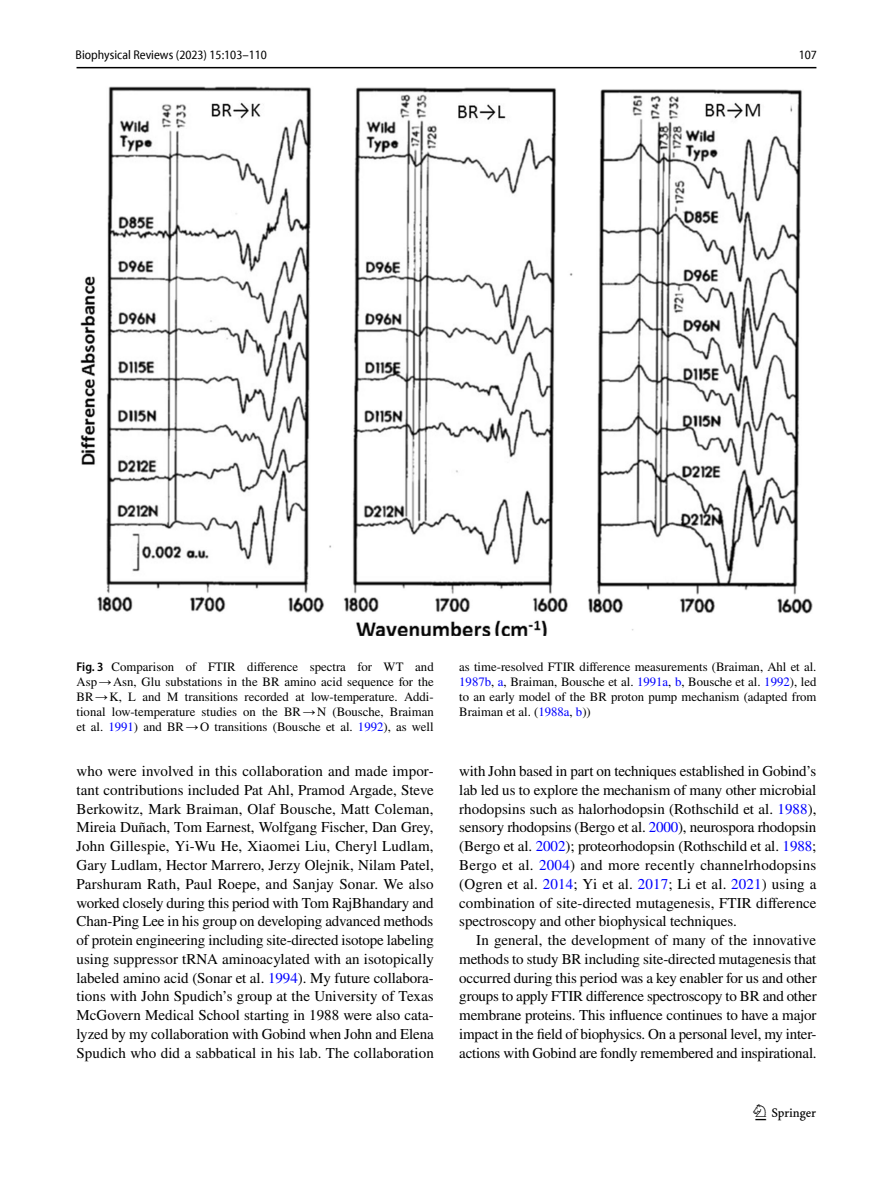
<style>
.page{position:relative;width:893px;height:1187px;background:#fff}
.page>*{position:absolute;margin:0;border:0;box-sizing:border-box;transform-origin:0 0}
.t1{font:22.5px "Springnew Regular 3";color:#000}
.t2{font:15px/18.8px "STIX";letter-spacing:-.005em;color:#000;text-align:justify}
.t3{font:12.75px/15px "STIX";color:#000;text-align:justify}
.t4{font:semi-condensed 12.75px "Myriad Pro Unic";color:#000}
.s1{font-family:"Myriad Pro";font-weight:600;font-stretch:semi-condensed}
.s2{font-family:"Times New Roman"}
.s3{color:#00f}
</style>
<div class="page">
<hr style="left:77px;top:67px;width:739px;height:1px;background:#000">
<img style="left:81px;top:87px;width:731px;height:548px">
<p class="t4" style="left:76px;top:50px;width:193px">Biophysical Reviews (2023) 15:103–110</p>
<p class="t4" style="left:799px;top:50px;width:20px">107</p>
<p class="t3" style="left:77px;top:660px;width:359px"><span class="s1">Fig. 3</span> Comparison of FTIR difference spectra for WT and Asp<span class="s2">→</span>Asn, Glu substations in the BR amino acid sequence for the BR<span class="s2">→</span>K, L and M transitions recorded at low-temperature. Addi&shy;tional low-temperature studies on the BR<span class="s2">→</span>N (Bousche, Braiman et al. <span class="s3">1991</span>) and BR<span class="s2">→</span>O transitions (Bousche et al. <span class="s3">1992</span>), as well</p>
<p class="t3" style="left:459px;top:660px;width:359px">as time-resolved FTIR difference measurements (Braiman, Ahl et al.<br><span class="s3">1987b</span>, <span class="s3">a</span>, Braiman, Bousche et al. <span class="s3">1991a</span>, <span class="s3">b</span>, Bousche et al. <span class="s3">1992</span>), led to an early model of the BR proton pump mechanism (adapted from Braiman et al. (<span class="s3">1988a</span>, <span class="s3">b</span>))</p>
<p class="t2" style="left:77px;top:762px;width:359px">who were involved in this collaboration and made impor&shy;tant contributions included Pat Ahl, Pramod Argade, Steve Berkowitz, Mark Braiman, Olaf Bousche, Matt Coleman, Mireia Duñach, Tom Earnest, Wolfgang Fischer, Dan Grey, John Gillespie, Yi-Wu He, Xiaomei Liu, Cheryl Ludlam, Gary Ludlam, Hector Marrero, Jerzy Olejnik, Nilam Patel, Parshuram Rath, Paul Roepe, and Sanjay Sonar. We also worked closely during this period with Tom RajBhandary and Chan-Ping Lee in his group on developing advanced methods of protein engineering including site-directed isotope labeling using suppressor tRNA aminoacylated with an isotopically labeled amino acid (Sonar et al. <span class="s3">1994</span>). My future collabora&shy;tions with John Spudich’s group at the University of Texas McGovern Medical School starting in 1988 were also cata&shy;lyzed by my collaboration with Gobind when John and Elena Spudich who did a sabbatical in his lab. The collaboration</p>
<p class="t2" style="left:459px;top:762px;width:359px">with John based in part on techniques established in Gobind’s lab led us to explore the mechanism of many other microbial rhodopsins such as halorhodopsin (Rothschild et al. <span class="s3">1988</span>), sensory rhodopsins (Bergo et al. <span class="s3">2000</span>), neurospora rhodopsin (Bergo et al. <span class="s3">2002</span>); proteorhodopsin (Rothschild et al. <span class="s3">1988</span>; Bergo et al. <span class="s3">2004</span>) and more recently channelrhodopsins (Ogren et al. <span class="s3">2014</span>; Yi et al. <span class="s3">2017</span>; Li et al. <span class="s3">2021</span>) using a combination of site-directed mutagenesis, FTIR difference spectroscopy and other biophysical techniques.</p>
<p class="t2" style="left:459px;top:931px;width:359px;text-indent:17px">In general, the development of many of the innovative methods to study BR including site-directed mutagenesis that occurred during this period was a key enabler for us and other groups to apply FTIR difference spectroscopy to BR and other membrane proteins. This influence continues to have a major impact in the field of biophysics. On a personal level, my inter&shy;actions with Gobind are fondly remembered and inspirational.</p>
<h1 class="t1" style="left:755px;top:1104px;width:62px">1 3</h1>
</div>
